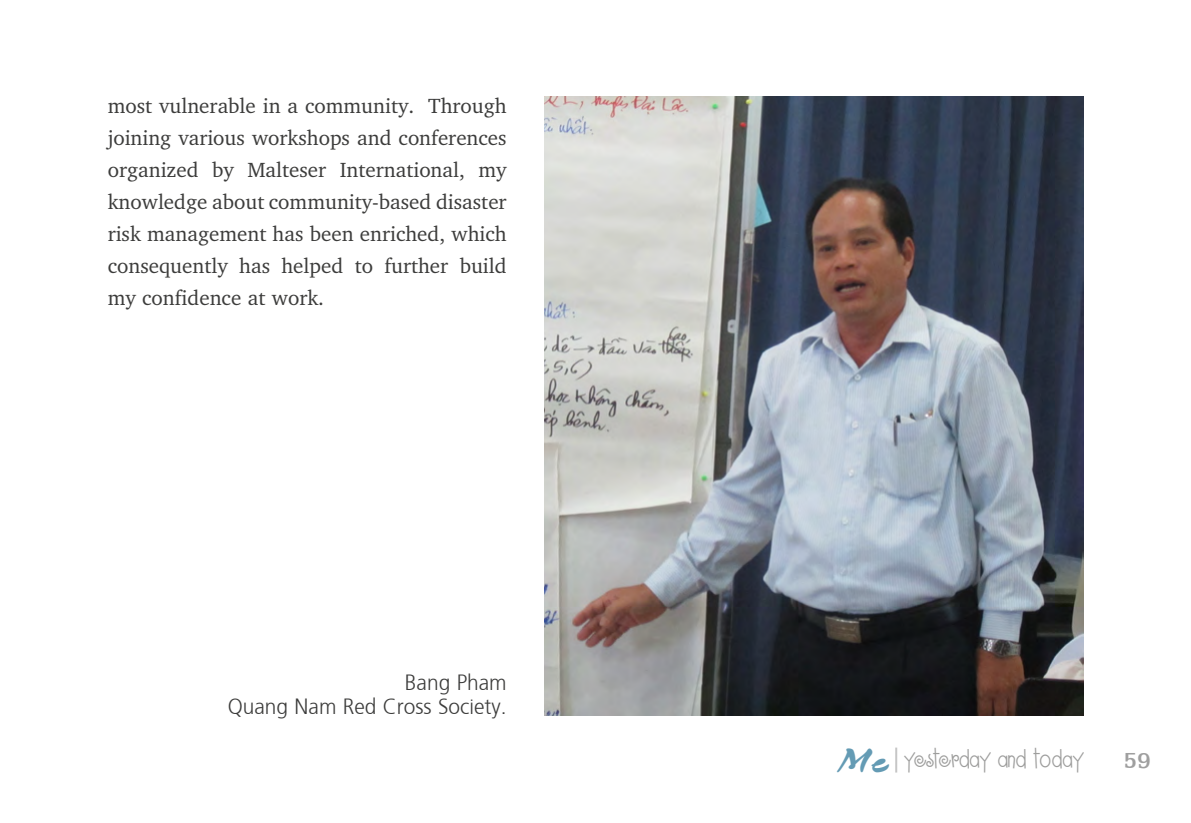
<style>
.page{position:relative;width:1191px;height:823px;background:#fff}
.page>*{position:absolute;margin:0;border:0;box-sizing:border-box;transform-origin:0 0}
.t1{font:24px "UVN Ai Cap Nang";color:#9f9f9f}
.t2{font:300 22px/24px "Frutiger";color:#3c3c3b;text-align:right;scale:.95 1}
.t3{font:21px/32px "Charter";color:#3c3c3b;text-align:justify}
.t4{font:20px "UTM Tam Le";color:#9d9d9c}
.s1{font-family:"UTM Netmuc KT";font-size:34.8px;color:#649bb4}
</style>
<div class="page">
<hr style="left:895px;top:747px;width:2px;height:25px;background:#c6c6c6">
<img style="left:544px;top:96px;width:539px;height:618px">
<p class="t3" style="left:108px;top:89px;width:400px">most vulnerable in a community. Through joining various workshops and conferences organized by Malteser International, my knowledge about community-based disaster risk management has been enriched, which consequently has helped to further build my confidence at work.</p>
<p class="t2" style="left:228px;top:668px;width:295px">Bang Pham<br>Quang Nam Red Cross Society.</p>
<p class="t4" style="left:838px;top:748px;width:246px"><span class="s1">Me</span> yesterday and today</p>
<p class="t1" style="left:1123px;top:742px;width:29px">59</p>
</div>
